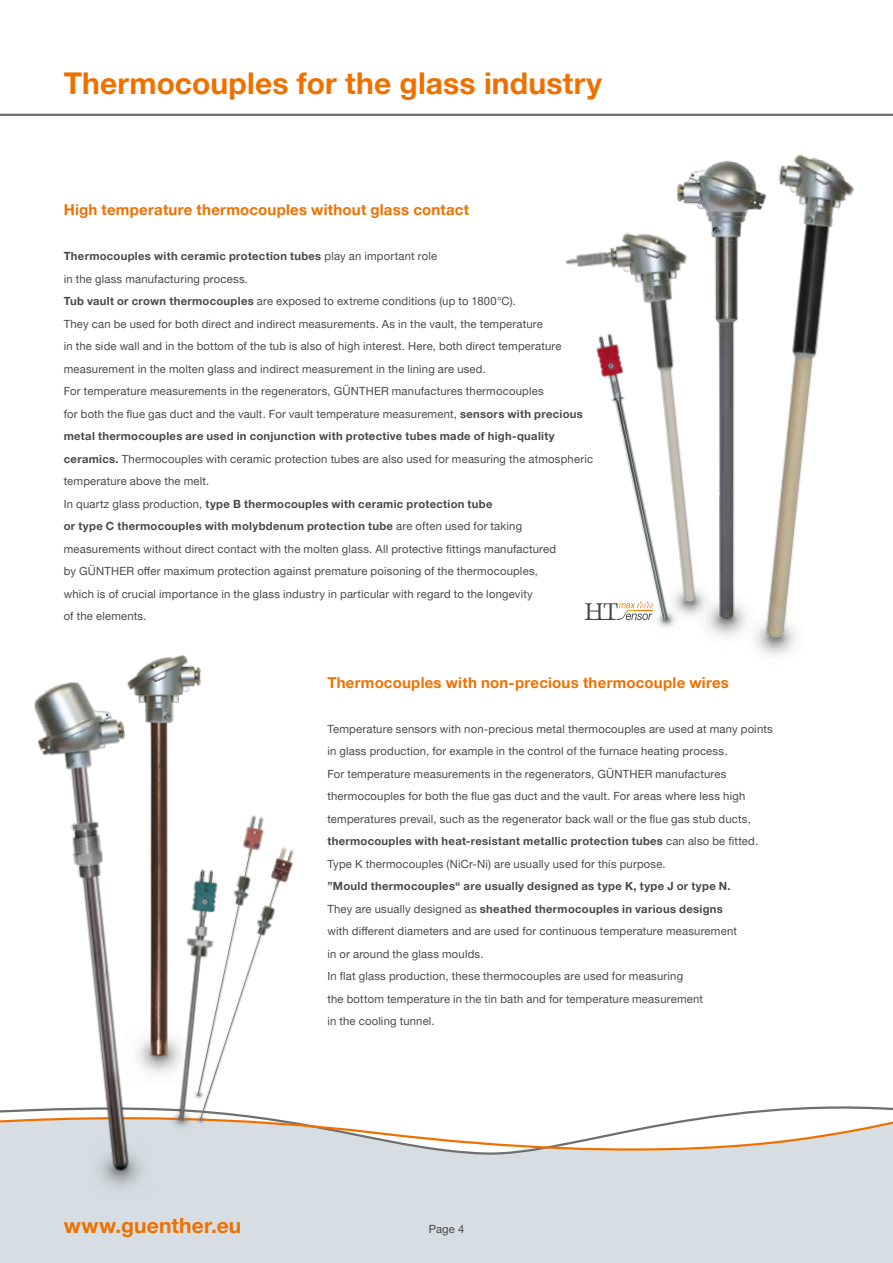
<style>
.page{position:relative;width:893px;height:1263px;background:#fff}
.page>*{position:absolute;margin:0;border:0;box-sizing:border-box;transform-origin:0 0}
.t1{font:700 30px "Helvetica Neue LTW1 G";letter-spacing:.005em;color:#ee7100}
.t2{font:700 21px "Helvetica Neue LTW1 G";letter-spacing:.01em;color:#ee7100}
.t3{font:700 15px "Helvetica Neue LTW1 G";letter-spacing:.015em;color:#ee7100}
.t4{font:11.25px/22.5px "Helvetica Neue LTW1 G";letter-spacing:.015em;color:#494948}
.s1{font-weight:700}
</style>
<div class="page">
<hr style="left:0;top:114px;width:893px;height:2px;background:#6f6f6e">
<div style="left:0;top:1185px;width:893px;height:78px;background:#d6dee3"></div>
<svg style="left:0;top:1106px;width:893px;height:79px"></svg>
<img style="left:78px;top:1177px;width:85px;height:30px">
<img style="left:170px;top:1125px;width:29px;height:10px">
<img style="left:32px;top:682px;width:138px;height:495px">
<img style="left:163px;top:1072px;width:22px;height:53px">
<img style="left:184px;top:815px;width:80px;height:292px">
<img style="left:185px;top:841px;width:118px;height:291px">
<img style="left:119px;top:655px;width:89px;height:417px">
<img style="left:677px;top:162px;width:102px;height:494px">
<img style="left:565px;top:215px;width:174px;height:441px">
<img style="left:578px;top:320px;width:115px;height:315px">
<img style="left:720px;top:154px;width:134px;height:501px">
<svg style="left:585px;top:601px;width:68px;height:19px"></svg>
<h1 class="t1" style="left:64px;top:64px;width:540px">Thermocouples for the glass industry</h1>
<h3 class="t3" style="left:64px;top:200px;width:407px">High temperature thermocouples without glass contact</h3>
<p class="t4" style="left:64px;top:245px;width:531px"><span class="s1">Thermocouples with ceramic protection tubes</span> play an important role<br>in the glass manufacturing process.<br><span class="s1">Tub vault or crown thermocouples</span> are exposed to extreme conditions (up to 1800°C).<br>They can be used for both direct and indirect measurements. As in the vault, the temperature<br>in the side wall and in the bottom of the tub is also of high interest. Here, both direct temperature measurement in the molten glass and indirect measurement in the lining are used.<br>For temperature measurements in the regenerators, GÜNTHER manufactures thermocouples<br>for both the flue gas duct and the vault. For vault temperature measurement, <span class="s1">sensors with precious metal thermocouples are used in conjunction with protective tubes made of high-quality ceramics.</span> Thermocouples with ceramic protection tubes are also used for measuring the atmospheric temperature above the melt.<br>In quartz glass production, <span class="s1">type B thermocouples with ceramic protection tube<br>or type C thermocouples with molybdenum protection tube</span> are often used for taking measurements without direct contact with the molten glass. All protective fittings manufactured<br>by GÜNTHER offer maximum protection against premature poisoning of the thermocouples,<br>which is of crucial importance in the glass industry in particular with regard to the longevity<br>of the elements.</p>
<h3 class="t3" style="left:327px;top:673px;width:403px">Thermocouples with non-precious thermocouple wires</h3>
<h2 class="t2" style="left:64px;top:1213px;width:179px">www.guenther.eu</h2>
<p class="t4" style="left:327px;top:717px;width:447px">Temperature sensors with non-precious metal thermocouples are used at many points in glass production, for example in the control of the furnace heating process.<br>For temperature measurements in the regenerators, GÜNTHER manufactures thermocouples for both the flue gas duct and the vault. For areas where less high temperatures prevail, such as the regenerator back wall or the flue gas stub ducts, <span class="s1">thermocouples with heat-resistant metallic protection tubes</span> can also be fitted.<br>Type K thermocouples (NiCr-Ni) are usually used for this purpose.</p>
<p class="t4" style="left:327px;top:875px;width:411px"><span class="s1">”Mould thermocouples“ are usually designed as type K, type J or type N.<br></span>They are usually designed as <span class="s1">sheathed thermocouples in various designs </span>with different diameters and are used for continuous temperature measurement in or around the glass moulds.<br>In flat glass production, these thermocouples are used for measuring<br>the bottom temperature in the tin bath and for temperature measurement<br>in the cooling tunnel.</p>
<p class="t4" style="left:429px;top:1218px;width:37px">Page 4</p>
</div>
